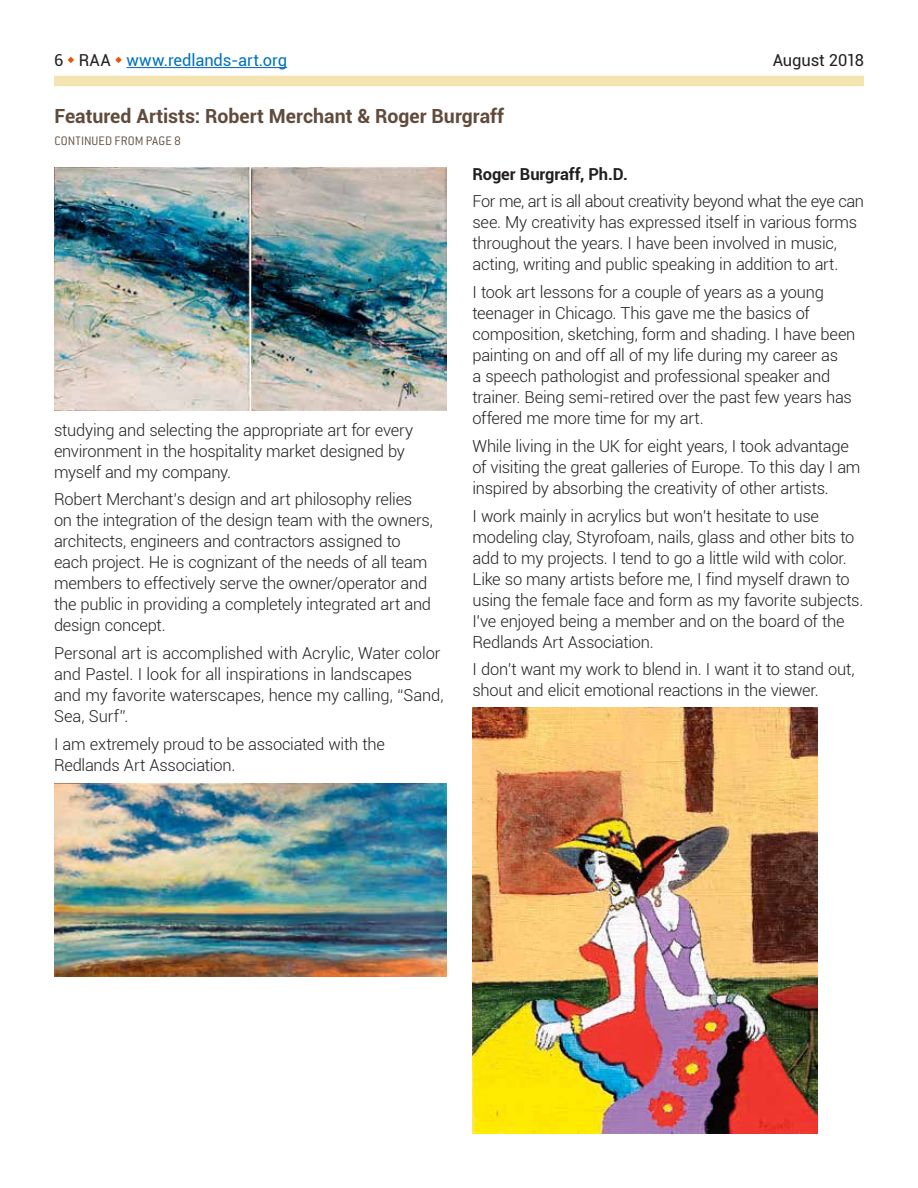
<style>
.page{position:relative;width:918px;height:1188px;background:#fff}
.page>*{position:absolute;margin:0;border:0;box-sizing:border-box;transform-origin:0 0}
.t1{font:700 19.5px "Roboto";color:#604b3c}
.t2{font:300 16.5px/21px "Roboto";letter-spacing:-.015em;color:#231f20}
.t3{font:16.5px "Roboto";letter-spacing:-.005em;color:#0072bc}
.t4{font:700 16.5px "Roboto";letter-spacing:-.005em;color:#231f20}
.t5{font:16.5px "Roboto";letter-spacing:-.01em;color:#231f20}
.t6{font:300 13.5px "Conduit ITC";color:#604b3c}
.s1{color:#231f20}
</style>
<div class="page">
<hr style="left:127px;top:67px;width:160px;height:1px;background:#0563c1">
<div style="left:54px;top:76px;width:810px;height:10px;background:#f3e4b1"></div>
<img style="left:55px;top:784px;width:391px;height:193px">
<img style="left:55px;top:167px;width:391px;height:243px">
<img style="left:472px;top:708px;width:345px;height:426px">
<p class="t3" style="left:54px;top:49px;width:235px"><span class="s1">6</span> <sup>◆</sup> <span class="s1">RAA</span> <sup>◆</sup> www.redlands-art.org</p>
<p class="t5" style="left:773px;top:49px;width:93px">August 2018</p>
<p class="t1" style="left:55px;top:102px;width:451px">Featured Artists: Robert Merchant &amp; Roger Burgraff</p>
<p class="t6" style="left:55px;top:134px;width:128px">CONTINUED FROM PAGE 8</p>
<p class="t2" style="left:54px;top:419px;width:361px">studying and selecting the appropriate art for every environment in the hospitality market designed by myself and my company.</p>
<p class="t2" style="left:54px;top:488px;width:381px">Robert Merchant’s design and art philosophy relies on the integration of the design team with the owners, architects, engineers and contractors assigned to each project. He is cognizant of the needs of all team members to effectively serve the owner/operator and the public in providing a completely integrated art and design concept.</p>
<p class="t2" style="left:54px;top:642px;width:391px">Personal art is accomplished with Acrylic, Water color and Pastel. I look for all inspirations in landscapes<br>and my favorite waterscapes, hence my calling, “Sand, Sea, Surf”.</p>
<p class="t2" style="left:54px;top:733px;width:333px">I am extremely proud to be associated with the<br>Redlands Art Association.</p>
<p class="t4" style="left:473px;top:162px;width:157px">Roger Burgraff, Ph.D.</p>
<p class="t2" style="left:473px;top:190px;width:393px">For me, art is all about creativity beyond what the eye can see. My creativity has expressed itself in various forms throughout the years. I have been involved in music, acting, writing and public speaking in addition to art.</p>
<p class="t2" style="left:473px;top:281px;width:385px">I took art lessons for a couple of years as a young teenager in Chicago. This gave me the basics of composition, sketching, form and shading. I have been painting on and off all of my life during my career as<br>a speech pathologist and professional speaker and trainer. Being semi-retired over the past few years has offered me more time for my art.</p>
<p class="t2" style="left:473px;top:435px;width:390px">While living in the UK for eight years, I took advantage of visiting the great galleries of Europe. To this day I am inspired by absorbing the creativity of other artists.</p>
<p class="t2" style="left:473px;top:505px;width:392px">I work mainly in acrylics but won’t hesitate to use modeling clay, Styrofoam, nails, glass and other bits to add to my projects. I tend to go a little wild with color.<br>Like so many artists before me, I find myself drawn to using the female face and form as my favorite subjects.<br>I’ve enjoyed being a member and on the board of the Redlands Art Association.</p>
<p class="t2" style="left:473px;top:659px;width:384px">I don’t want my work to blend in. I want it to stand out, shout and elicit emotional reactions in the viewer.</p>
</div>
